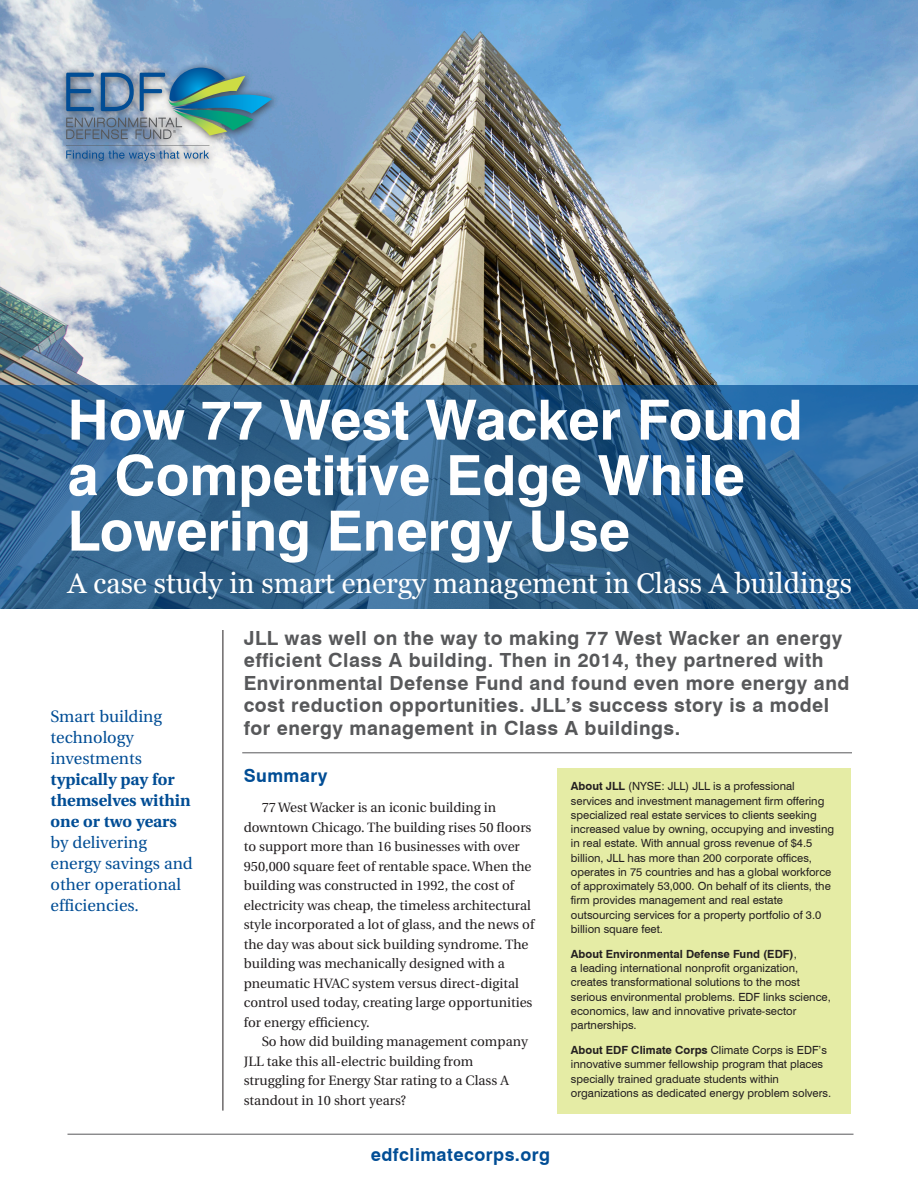
<style>
.page{position:relative;width:918px;height:1188px;background:#fff}
.page>*{position:absolute;margin:0;border:0;box-sizing:border-box;transform-origin:0 0}
.Swirl_Back_A_Corp_Pa{font:700 55.5px/55.5px "Swiss 721 BT";color:#fff}
.Swirl_Back_A_Corp_Pa-2{font:28.5px "Georgia";color:#fff}
.Subhead_with__6p_spa{font:700 19.5px/22.5px "Swiss 721 BT";letter-spacing:.025em;color:#57585a}
.Subhead_with__6p_spa-2{font:700 18px "Swiss 721 BT";letter-spacing:.025em;color:#014d95}
.t1{font:16.5px/21px "Utopia";color:#014d95}
.Text_No_Indent{font:13.5px/19.5px "Utopia";color:#231f20}
.Box_CallOut{font:11.25px/14.2px "Swiss 721 BT";color:#231f20}
.s1{font-weight:700}
</style>
<div class="page">
<img style="left:0;top:0;width:918px;height:386px">
<svg style="left:0;top:386px;width:918px;height:223px;background:#2f628f"></svg>
<div style="left:60px;top:61px;width:221px;height:109px;background:#231f20;opacity:.75"></div>
<svg style="left:66px;top:145px;width:144px;height:16px;background:#809ab7"></svg>
<img style="left:66px;top:68px;width:206px;height:71px">
<hr style="left:68px;top:1134px;width:786px;height:1px;background:#57585a">
<hr style="left:242px;top:753px;width:610px;height:1px;background:#57585a">
<hr style="left:223px;top:630px;width:1px;height:481px;background:#231f20">
<div style="left:557px;top:768px;width:294px;height:345px;background:#e5eca5"></div>
<p class="Swirl_Back_A_Corp_Pa" style="left:68px;top:392px;width:737px">How 77 West Wacker Found a Competitive Edge While<br>Lowering Energy Use</p>
<p class="Swirl_Back_A_Corp_Pa-2" style="left:68px;top:566px;width:786px">A case study in smart energy management in Class A buildings</p>
<p class="t1" style="left:51px;top:706px;width:126px">Smart building technology investments <span class="s1">typically pay for</span></p>
<p class="t1" style="left:51px;top:790px;width:144px"><span class="s1">themselves within one or two years </span>by delivering energy savings and other operational efficiencies.</p>
<p class="Subhead_with__6p_spa" style="left:244px;top:626px;width:607px">JLL was well on the way to making 77 West Wacker an energy efficient Class A building. Then in 2014, they partnered with Environmental Defense Fund and found even more energy and cost reduction opportunities. JLL’s success story is a model for energy management in Class A buildings.</p>
<p class="Subhead_with__6p_spa-2" style="left:244px;top:765px;width:85px">Summary</p>
<p class="Text_No_Indent" style="left:244px;top:798px;width:292px;text-indent:18px">77 West Wacker is an iconic building in downtown Chicago. The building rises 50 floors to support more than 16 businesses with over 950,000 square feet of rentable space. When the building was constructed in 1992, the cost of electricity was cheap, the timeless architectural style incorporated a lot of glass, and the news of the day was about sick building syndrome. The building was mechanically designed with a pneumatic HVAC system versus direct-digital control used today, creating large opportunities for energy efficiency.</p>
<p class="Text_No_Indent" style="left:244px;top:1032px;width:286px;text-indent:18px">So how did building management company JLL take this all-electric building from struggling for Energy Star rating to a Class A standout in 10 short years?</p>
<p class="Box_CallOut" style="left:571px;top:779px;width:265px"><span class="s1">About JLL</span> (NYSE: JLL) JLL is a professional services and investment management firm offering specialized real estate services to clients seeking increased value by owning, occupying and investing in real estate. With annual gross revenue of $4.5 billion, JLL has more than 200 corporate offices, operates in 75 countries and has a global workforce of approximately 53,000. On behalf of its clients, the firm provides management and real estate outsourcing services for a property portfolio of 3.0 billion square feet.</p>
<p class="Box_CallOut" style="left:571px;top:947px;width:261px"><span class="s1">About Environmental Defense Fund (EDF)</span>,<br>a leading international nonprofit organization, creates transformational solutions to the most serious environmental problems. EDF links science, economics, law and innovative private-sector partnerships.</p>
<p class="Box_CallOut" style="left:571px;top:1043px;width:262px"><span class="s1">About EDF Climate Corps</span> Climate Corps is EDF’s innovative summer fellowship program that places specially trained graduate students within organizations as dedicated energy problem solvers.</p>
<p class="Subhead_with__6p_spa-2" style="left:371px;top:1144px;width:181px">edfclimatecorps.org</p>
</div>
